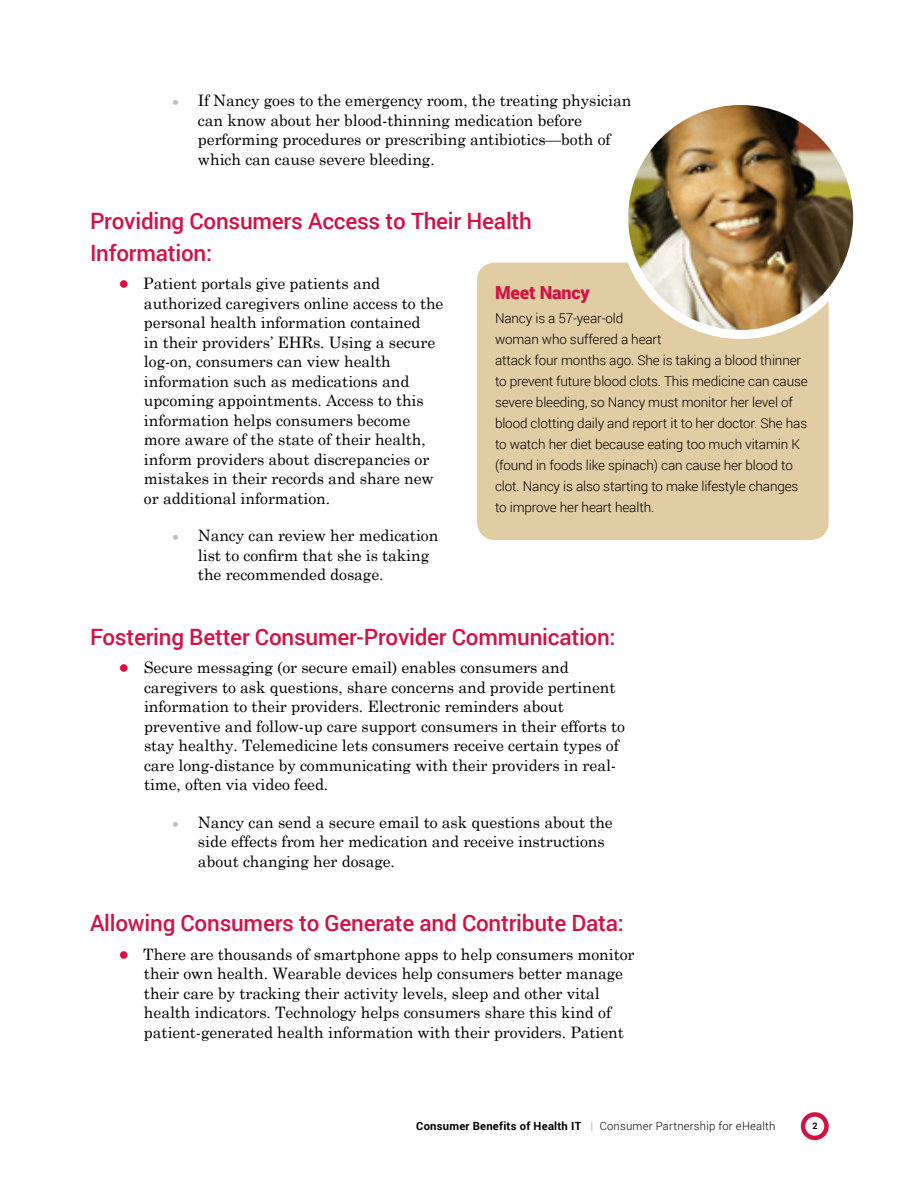
<style>
.page{position:relative;width:918px;height:1188px;background:#fff}
.page>*{position:absolute;margin:0;border:0;box-sizing:border-box;transform-origin:0 0}
.t1{font:500 22.5px/31.5px "Roboto";letter-spacing:-.01em;color:#d31145}
.t2{font:900 18px "Roboto";letter-spacing:-.01em;color:#d31145}
.t3{font:15.75px/19.5px "Century Schoolbook";letter-spacing:-.005em;color:#000}
.t4{font:300 13.5px/21px "Roboto";letter-spacing:-.01em;color:#000}
.t5{font:300 11.25px "Roboto";letter-spacing:.02em;color:#000}
.t6{font:700 9px "Roboto";color:#000}
.s1{font-weight:700}
.s2{font-weight:700;color:#bcbec0}
</style>
<div class="page">
<div style="left:801px;top:1112px;width:28px;height:28px;border:4px solid #d31145;border-radius:50%"></div>
<div style="left:477px;top:263px;width:352px;height:277px;background:#e0cda4;border-radius:18px"></div>
<img style="left:624px;top:100px;width:234px;height:234px;border-radius:117px">
<div style="left:619px;top:96px;width:243px;height:243px;border:9px solid #fff;border-radius:50%"></div>
<p class="t3" style="left:198px;top:89px;width:435px">If Nancy goes to the emergency room, the treating physician can know about her blood-thinning medication before performing procedures or prescribing antibiotics—both of which can cause severe bleeding.</p>
<h1 class="t1" style="left:90px;top:205px;width:443px">Providing Consumers Access to Their Health<br>Information:</h1>
<p class="t3" style="left:143px;top:272px;width:302px">Patient portals give patients and authorized caregivers online access to the personal health information contained<br>in their providers’ EHRs. Using a secure log-on, consumers can view health information such as medications and upcoming appointments. Access to this information helps consumers become more aware of the state of their health, inform providers about discrepancies or mistakes in their records and share new or additional information.</p>
<p class="t3" style="left:198px;top:524px;width:242px">Nancy can review her medication list to confirm that she is taking the recommended dosage.</p>
<p class="t2" style="left:495px;top:280px;width:96px">Meet Nancy</p>
<p class="t4" style="left:495px;top:308px;width:314px">Nancy is a 57-year-old<br>woman who suffered a heart<br>attack four months ago. She is taking a blood thinner to prevent future blood clots. This medicine can cause severe bleeding, so Nancy must monitor her level of blood clotting daily and report it to her doctor. She has to watch her diet because eating too much vitamin K (found in foods like spinach) can cause her blood to clot. Nancy is also starting to make lifestyle changes to improve her heart health.</p>
<h1 class="t1" style="left:90px;top:620px;width:527px">Fostering Better Consumer-Provider Communication:</h1>
<p class="t3" style="left:144px;top:656px;width:483px">Secure messaging (or secure email) enables consumers and caregivers to ask questions, share concerns and provide pertinent information to their providers. Electronic reminders about preventive and follow-up care support consumers in their efforts to stay healthy. Telemedicine lets consumers receive certain types of care long-distance by communicating with their providers in real&shy;time, often via video feed.</p>
<p class="t3" style="left:198px;top:811px;width:416px">Nancy can send a secure email to ask questions about the side effects from her medication and receive instructions about changing her dosage.</p>
<h1 class="t1" style="left:90px;top:907px;width:535px">Allowing Consumers to Generate and Contribute Data:</h1>
<p class="t3" style="left:143px;top:943px;width:493px">There are thousands of smartphone apps to help consumers monitor their own health. Wearable devices help consumers better manage their care by tracking their activity levels, sleep and other vital health indicators. Technology helps consumers share this kind of patient-generated health information with their providers. Patient</p>
<p class="t5" style="left:416px;top:1118px;width:361px"><span class="s1">Consumer Benefits of Health IT</span> <span class="s2">|</span> Consumer Partnership for eHealth</p>
<p class="t6" style="left:812px;top:1120px;width:7px">2</p>
</div>
